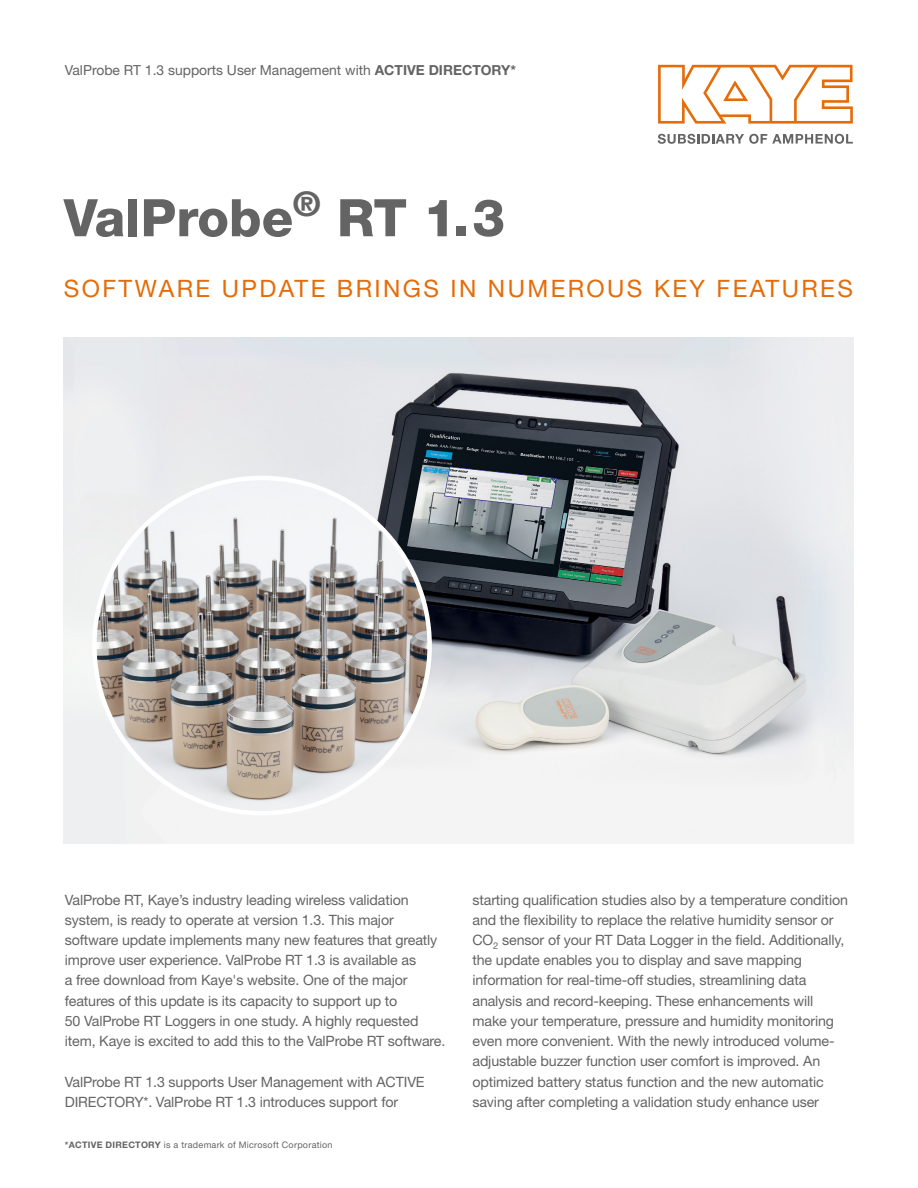
<style>
.page{position:relative;width:918px;height:1188px;background:#fff}
.page>*{position:absolute;margin:0;border:0;box-sizing:border-box;transform-origin:0 0}
.t1{font:800 51.9px "Helvetica Neue LT Pro";color:#646464}
.t2{font:24px "Helvetica Neue LT Pro";letter-spacing:.1em;color:#e46c09}
.t3{font:14.25px/20.2px "Helvetica Neue LT Pro";letter-spacing:-.01em;color:#646464}
.t4{font:13.8px "Helvetica Neue LT Pro";color:#646464}
.t5{font:9px "Helvetica Neue LT Pro";letter-spacing:.03em;color:#646464}
.s1{font-weight:700}
</style>
<div class="page">
<svg style="left:658px;top:134px;width:195px;height:10px"></svg>
<svg style="left:658px;top:65px;width:195px;height:59px"></svg>
<img style="left:64px;top:338px;width:789px;height:506px">
<img style="left:94px;top:478px;width:336px;height:335px;border-radius:165px">
<p class="t4" style="left:65px;top:61px;width:453px">ValProbe RT 1.3 supports User Management with <span class="s1">ACTIVE DIRECTORY*</span></p>
<h1 class="t1" style="left:64px;top:187px;width:443px">ValProbe<sup>®</sup> RT 1.3</h1>
<h2 class="t2" style="left:64px;top:274px;width:791px">SOFTWARE UPDATE BRINGS IN NUMEROUS KEY FEATURES</h2>
<p class="t3" style="left:65px;top:889px;width:382px">ValProbe RT, Kaye’s industry leading wireless validation system, is ready to operate at version 1.3. This major software update implements many new features that greatly improve user experience. ValProbe RT 1.3 is available as<br>a free download from Kaye's website. One of the major features of this update is its capacity to support up to<br>50 ValProbe RT Loggers in one study. A highly requested item, Kaye is excited to add this to the ValProbe RT software.</p>
<p class="t3" style="left:65px;top:1071px;width:361px">ValProbe RT 1.3 supports User Management with ACTIVE<br>DIRECTORY*. ValProbe RT 1.3 introduces support for</p>
<p class="t5" style="left:65px;top:1139px;width:269px"><span class="s1">*ACTIVE DIRECTORY</span> is a trademark of Microsoft Corporation</p>
<p class="t3" style="left:472px;top:889px;width:377px">starting qualification studies also by a temperature condition and the flexibility to replace the relative humidity sensor or CO<sub>2</sub> sensor of your RT Data Logger in the field. Additionally, the update enables you to display and save mapping information for real-time-off studies, streamlining data analysis and record-keeping. These enhancements will make your temperature, pressure and humidity monitoring even more convenient. With the newly introduced volume&shy;adjustable buzzer function user comfort is improved. An optimized battery status function and the new automatic saving after completing a validation study enhance user</p>
</div>
